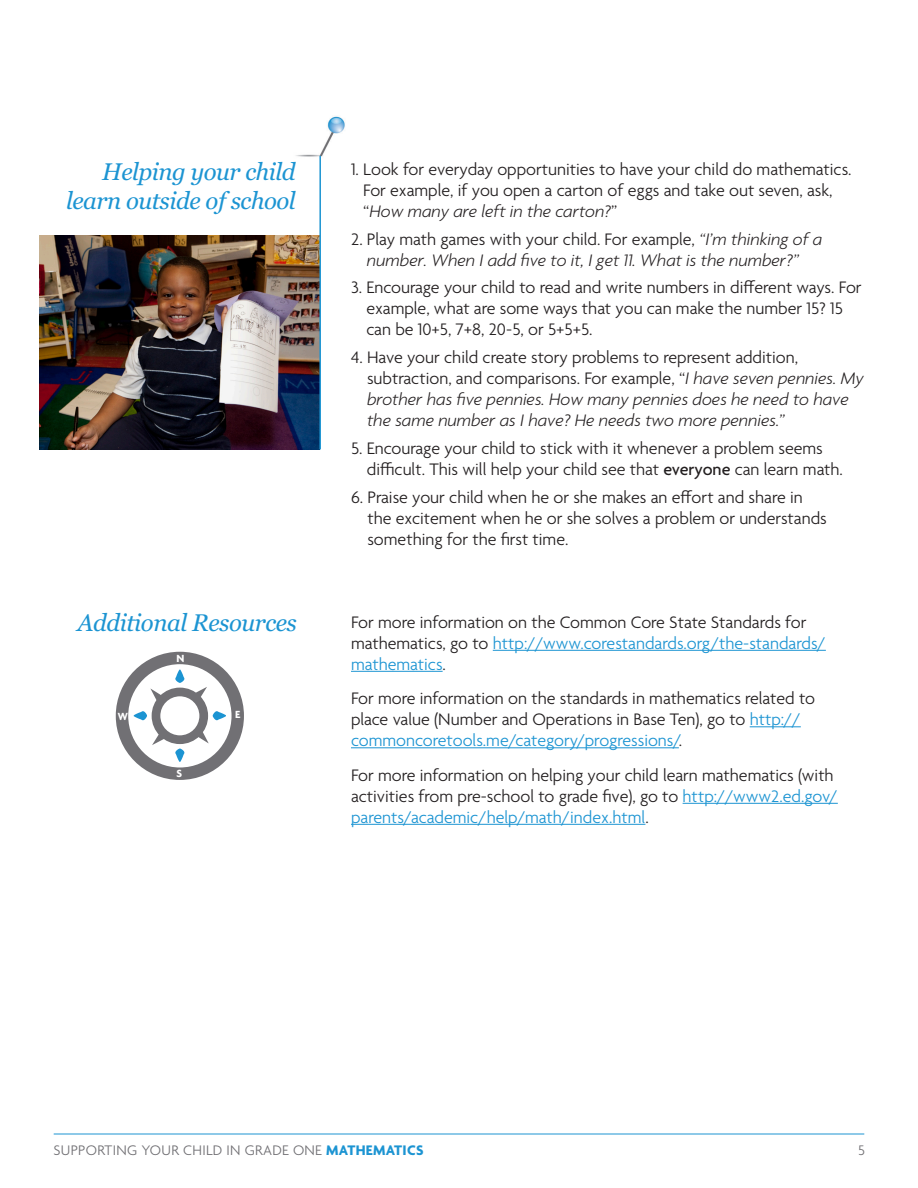
<style>
.page{position:relative;width:918px;height:1188px;background:#fff}
.page>*{position:absolute;margin:0;border:0;box-sizing:border-box;transform-origin:0 0}
.Call_Out{font:italic 24px/28.8px "Georgia";letter-spacing:-.02em;color:#1c94d2;text-align:right}
.Bullet_Copy{font:300 18px/21px "Agenda";color:#231f20}
.Body_Copy{font:300 18px/21px "Agenda";color:#231f20}
.Bullet_Copy-2{font:italic 300 18px/21px "Agenda";color:#231f20;text-align:center}
.t1{font:300 15px "Agenda";letter-spacing:.02em;color:#717074}
.t2{font:700 11.25px "Agenda";color:#fff}
.s1{font-style:italic}
.s2{font-style:normal}
.s3{font-weight:500}
.s4{color:#1c94d2}
.s5{font-weight:700;color:#1c94d2}
</style>
<div class="page">
<img style="left:296px;top:116px;width:49px;height:41px">
<img style="left:40px;top:235px;width:279px;height:214px">
<hr style="left:493px;top:650px;width:333px;height:1px;background:#1c94d2">
<hr style="left:351px;top:671px;width:92px;height:1px;background:#1c94d2">
<hr style="left:750px;top:727px;width:51px;height:1px;background:#1c94d2">
<hr style="left:351px;top:748px;width:328px;height:1px;background:#1c94d2">
<hr style="left:683px;top:803px;width:155px;height:1px;background:#1c94d2">
<hr style="left:351px;top:824px;width:294px;height:1px;background:#1c94d2">
<hr style="left:319px;top:156px;width:2px;height:293px;background:#1c94d2">
<svg style="left:122px;top:658px;width:116px;height:116px"></svg>
<div style="left:116px;top:652px;width:128px;height:128px;border:12px solid #717074;border-radius:50%"></div>
<div style="left:156px;top:692px;width:48px;height:48px;background:#fff;border-radius:50%"></div>
<div style="left:152px;top:688px;width:56px;height:56px;border:9px solid #717074;border-radius:50%"></div>
<svg style="left:175px;top:670px;width:9px;height:13px"></svg>
<svg style="left:175px;top:749px;width:9px;height:13px"></svg>
<svg style="left:213px;top:711px;width:13px;height:9px"></svg>
<svg style="left:134px;top:711px;width:13px;height:9px"></svg>
<svg style="left:192px;top:687px;width:15px;height:14px"></svg>
<svg style="left:152px;top:731px;width:15px;height:14px"></svg>
<svg style="left:195px;top:729px;width:14px;height:14px"></svg>
<svg style="left:150px;top:688px;width:14px;height:15px"></svg>
<hr style="left:54px;top:1134px;width:810px;height:1px;background:#1c94d2">
<p class="Call_Out" style="left:66px;top:157px;width:231px">Helping your child learn outside of school</p>
<p class="Call_Out" style="left:78px;top:608px;width:221px">Additional Resources</p>
<p class="t2" style="left:176px;top:651px;width:9px">N</p>
<p class="t2" style="left:118px;top:710px;width:12px">W</p>
<p class="t2" style="left:235px;top:708px;width:7px">E</p>
<p class="t2" style="left:176px;top:766px;width:7px">S</p>
<p class="Bullet_Copy" style="left:363px;top:160px;width:490px;text-indent:-12px">1. Look for everyday opportunities to have your child do mathematics.<br>For example, if you open a carton of eggs and take out seven, ask, “<span class="s1">How many are left in the carton?</span>”</p>
<p class="Bullet_Copy-2" style="left:351px;top:228px;width:473px"><span class="s2">2. Play math games with your child. For example,</span> “I’m thinking of a number. When I add five to it, I get 11. What is the number?”</p>
<p class="Bullet_Copy" style="left:366px;top:278px;width:497px;text-indent:-15px">3. Encourage your child to read and write numbers in different ways. For example, what are some ways that you can make the number 15? 15 can be 10+5, 7+8, 20-5, or 5+5+5.</p>
<p class="Bullet_Copy-2" style="left:367px;top:347px;width:498px;text-align:left;text-indent:-16px"><span class="s2">4. Have your child create story problems to represent addition, subtraction, and comparisons. For example, “</span>I have seven pennies. My brother has five pennies. How many pennies does he need to have the same number as I have? He needs two more pennies.”</p>
<p class="Bullet_Copy" style="left:367px;top:439px;width:478px;text-indent:-16px">5. Encourage your child to stick with it whenever a problem seems difficult. This will help your child see that <span class="s3">everyone</span> can learn math.</p>
<p class="Bullet_Copy" style="left:367px;top:487px;width:461px;text-indent:-16px">6. Praise your child when he or she makes an effort and share in the excitement when he or she solves a problem or understands something for the first time.</p>
<p class="Body_Copy" style="left:351px;top:613px;width:476px">For more information on the Common Core State Standards for mathematics, go to <span class="s4">http://www.corestandards.org/the-standards/ mathematics</span>.</p>
<p class="Body_Copy" style="left:351px;top:689px;width:466px">For more information on the standards in mathematics related to place value (Number and Operations in Base Ten), go to <span class="s4">http:// commoncoretools.me/category/progressions/</span>.</p>
<p class="Body_Copy" style="left:351px;top:766px;width:488px">For more information on helping your child learn mathematics (with activities from pre-school to grade five), go to <span class="s4">http://www2.ed.gov/ parents/academic/help/math/index.html</span>.</p>
<p class="t1" style="left:54px;top:1142px;width:372px">SUPPORTING YOUR CHILD IN GRADE ONE <span class="s5">MATHEMATICS</span></p>
<p class="t1" style="left:858px;top:1142px;width:8px">5</p>
</div>
